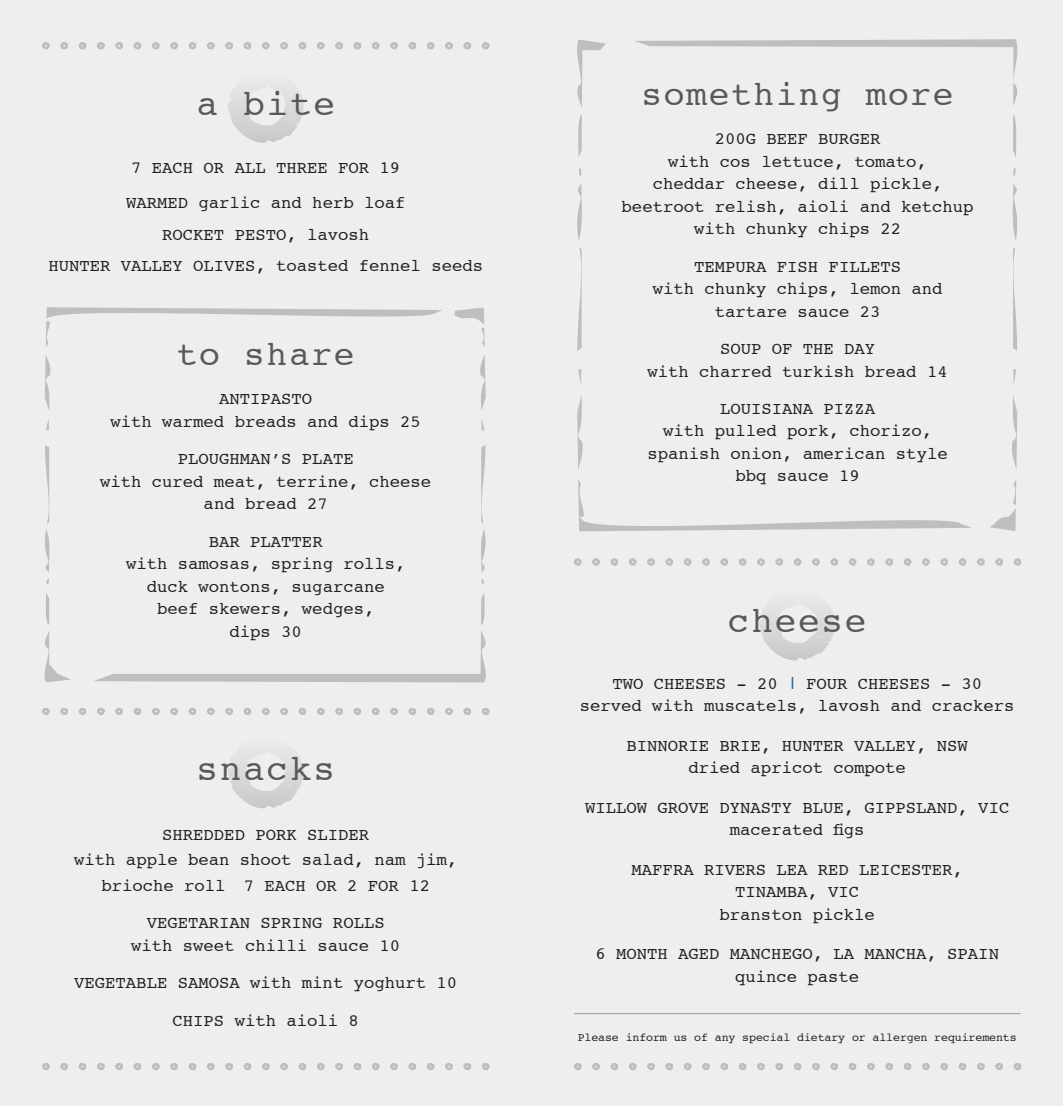
<style>
.page{position:relative;width:1063px;height:1106px;background:#eeeeef}
.page>*{position:absolute;margin:0;border:0;box-sizing:border-box;transform-origin:0 0}
.t1{font:36px "Courier";letter-spacing:.05em;color:#58595b}
.t2{font:34.5px "Courier";letter-spacing:.05em;color:#58595b}
.t3{font:17.25px/22.5px "Courier";color:#231f20;text-align:center}
.t4{font:11.7px "Courier";letter-spacing:-.01em;color:#231f20}
.s1{font-family:"Brandon Grotesque";color:#0067b1}
</style>
<div class="page">
<svg style="left:577px;top:39px;width:44px;height:493px"></svg>
<svg style="left:621px;top:39px;width:397px;height:492px"></svg>
<svg style="left:228px;top:89px;width:76px;height:54px"></svg>
<svg style="left:228px;top:755px;width:76px;height:54px"></svg>
<svg style="left:759px;top:607px;width:76px;height:54px"></svg>
<svg style="left:42px;top:42px;width:8px;height:8px"></svg>
<svg style="left:60px;top:42px;width:8px;height:8px"></svg>
<svg style="left:78px;top:42px;width:9px;height:8px"></svg>
<svg style="left:97px;top:42px;width:8px;height:8px"></svg>
<svg style="left:115px;top:42px;width:8px;height:8px"></svg>
<svg style="left:133px;top:42px;width:9px;height:8px"></svg>
<svg style="left:152px;top:42px;width:8px;height:8px"></svg>
<svg style="left:170px;top:42px;width:8px;height:8px"></svg>
<svg style="left:188px;top:42px;width:9px;height:8px"></svg>
<svg style="left:207px;top:42px;width:8px;height:8px"></svg>
<svg style="left:225px;top:42px;width:8px;height:8px"></svg>
<svg style="left:243px;top:42px;width:9px;height:8px"></svg>
<svg style="left:262px;top:42px;width:8px;height:8px"></svg>
<svg style="left:280px;top:42px;width:8px;height:8px"></svg>
<svg style="left:298px;top:42px;width:8px;height:8px"></svg>
<svg style="left:317px;top:42px;width:8px;height:8px"></svg>
<svg style="left:335px;top:42px;width:8px;height:8px"></svg>
<svg style="left:353px;top:42px;width:8px;height:8px"></svg>
<svg style="left:372px;top:42px;width:8px;height:8px"></svg>
<svg style="left:390px;top:42px;width:8px;height:8px"></svg>
<svg style="left:408px;top:42px;width:8px;height:8px"></svg>
<svg style="left:427px;top:42px;width:8px;height:8px"></svg>
<svg style="left:445px;top:42px;width:8px;height:8px"></svg>
<svg style="left:463px;top:42px;width:8px;height:8px"></svg>
<svg style="left:482px;top:42px;width:8px;height:8px"></svg>
<svg style="left:42px;top:707px;width:8px;height:8px"></svg>
<svg style="left:60px;top:708px;width:8px;height:7px"></svg>
<svg style="left:78px;top:707px;width:9px;height:8px"></svg>
<svg style="left:97px;top:707px;width:8px;height:8px"></svg>
<svg style="left:115px;top:708px;width:8px;height:7px"></svg>
<svg style="left:133px;top:707px;width:9px;height:8px"></svg>
<svg style="left:152px;top:707px;width:8px;height:8px"></svg>
<svg style="left:170px;top:708px;width:8px;height:7px"></svg>
<svg style="left:188px;top:707px;width:9px;height:8px"></svg>
<svg style="left:207px;top:707px;width:8px;height:8px"></svg>
<svg style="left:225px;top:708px;width:8px;height:7px"></svg>
<svg style="left:243px;top:708px;width:8px;height:7px"></svg>
<svg style="left:262px;top:707px;width:8px;height:8px"></svg>
<svg style="left:280px;top:708px;width:8px;height:7px"></svg>
<svg style="left:298px;top:708px;width:8px;height:7px"></svg>
<svg style="left:317px;top:707px;width:8px;height:8px"></svg>
<svg style="left:335px;top:708px;width:8px;height:7px"></svg>
<svg style="left:353px;top:708px;width:8px;height:7px"></svg>
<svg style="left:372px;top:707px;width:8px;height:8px"></svg>
<svg style="left:390px;top:708px;width:8px;height:7px"></svg>
<svg style="left:408px;top:708px;width:8px;height:7px"></svg>
<svg style="left:427px;top:707px;width:8px;height:8px"></svg>
<svg style="left:445px;top:708px;width:8px;height:7px"></svg>
<svg style="left:463px;top:708px;width:8px;height:7px"></svg>
<svg style="left:482px;top:707px;width:8px;height:8px"></svg>
<svg style="left:42px;top:1063px;width:8px;height:8px"></svg>
<svg style="left:60px;top:1063px;width:8px;height:8px"></svg>
<svg style="left:78px;top:1063px;width:9px;height:8px"></svg>
<svg style="left:97px;top:1063px;width:8px;height:8px"></svg>
<svg style="left:115px;top:1063px;width:8px;height:8px"></svg>
<svg style="left:133px;top:1063px;width:9px;height:8px"></svg>
<svg style="left:152px;top:1063px;width:8px;height:8px"></svg>
<svg style="left:170px;top:1063px;width:8px;height:8px"></svg>
<svg style="left:188px;top:1063px;width:9px;height:8px"></svg>
<svg style="left:207px;top:1063px;width:8px;height:8px"></svg>
<svg style="left:225px;top:1063px;width:8px;height:7px"></svg>
<svg style="left:243px;top:1063px;width:9px;height:8px"></svg>
<svg style="left:262px;top:1063px;width:8px;height:8px"></svg>
<svg style="left:280px;top:1063px;width:8px;height:7px"></svg>
<svg style="left:298px;top:1063px;width:8px;height:8px"></svg>
<svg style="left:317px;top:1063px;width:8px;height:8px"></svg>
<svg style="left:335px;top:1063px;width:8px;height:7px"></svg>
<svg style="left:353px;top:1063px;width:8px;height:8px"></svg>
<svg style="left:372px;top:1063px;width:8px;height:8px"></svg>
<svg style="left:390px;top:1063px;width:8px;height:7px"></svg>
<svg style="left:408px;top:1063px;width:8px;height:8px"></svg>
<svg style="left:427px;top:1063px;width:8px;height:8px"></svg>
<svg style="left:445px;top:1063px;width:8px;height:7px"></svg>
<svg style="left:463px;top:1063px;width:8px;height:8px"></svg>
<svg style="left:482px;top:1063px;width:8px;height:8px"></svg>
<svg style="left:574px;top:1063px;width:8px;height:8px"></svg>
<svg style="left:592px;top:1063px;width:8px;height:7px"></svg>
<svg style="left:610px;top:1063px;width:8px;height:8px"></svg>
<svg style="left:629px;top:1063px;width:8px;height:8px"></svg>
<svg style="left:647px;top:1063px;width:8px;height:7px"></svg>
<svg style="left:665px;top:1063px;width:8px;height:8px"></svg>
<svg style="left:684px;top:1063px;width:8px;height:8px"></svg>
<svg style="left:702px;top:1063px;width:8px;height:8px"></svg>
<svg style="left:720px;top:1063px;width:8px;height:8px"></svg>
<svg style="left:739px;top:1063px;width:8px;height:8px"></svg>
<svg style="left:757px;top:1063px;width:8px;height:8px"></svg>
<svg style="left:775px;top:1063px;width:8px;height:8px"></svg>
<svg style="left:794px;top:1063px;width:8px;height:8px"></svg>
<svg style="left:812px;top:1063px;width:8px;height:8px"></svg>
<svg style="left:830px;top:1063px;width:8px;height:8px"></svg>
<svg style="left:849px;top:1063px;width:8px;height:8px"></svg>
<svg style="left:867px;top:1063px;width:8px;height:8px"></svg>
<svg style="left:885px;top:1063px;width:8px;height:8px"></svg>
<svg style="left:904px;top:1063px;width:8px;height:8px"></svg>
<svg style="left:922px;top:1063px;width:8px;height:8px"></svg>
<svg style="left:940px;top:1063px;width:8px;height:8px"></svg>
<svg style="left:958px;top:1063px;width:9px;height:8px"></svg>
<svg style="left:977px;top:1063px;width:8px;height:8px"></svg>
<svg style="left:995px;top:1063px;width:8px;height:8px"></svg>
<svg style="left:1013px;top:1063px;width:9px;height:8px"></svg>
<svg style="left:574px;top:558px;width:8px;height:8px"></svg>
<svg style="left:592px;top:558px;width:8px;height:8px"></svg>
<svg style="left:610px;top:558px;width:8px;height:8px"></svg>
<svg style="left:629px;top:558px;width:8px;height:8px"></svg>
<svg style="left:647px;top:558px;width:8px;height:8px"></svg>
<svg style="left:665px;top:558px;width:8px;height:8px"></svg>
<svg style="left:684px;top:558px;width:8px;height:8px"></svg>
<svg style="left:702px;top:558px;width:8px;height:8px"></svg>
<svg style="left:720px;top:558px;width:8px;height:8px"></svg>
<svg style="left:739px;top:558px;width:8px;height:8px"></svg>
<svg style="left:757px;top:558px;width:8px;height:8px"></svg>
<svg style="left:775px;top:558px;width:8px;height:8px"></svg>
<svg style="left:794px;top:558px;width:8px;height:8px"></svg>
<svg style="left:812px;top:558px;width:8px;height:8px"></svg>
<svg style="left:830px;top:558px;width:8px;height:8px"></svg>
<svg style="left:849px;top:558px;width:8px;height:8px"></svg>
<svg style="left:867px;top:558px;width:8px;height:8px"></svg>
<svg style="left:885px;top:558px;width:8px;height:8px"></svg>
<svg style="left:903px;top:558px;width:9px;height:8px"></svg>
<svg style="left:922px;top:558px;width:8px;height:8px"></svg>
<svg style="left:940px;top:558px;width:8px;height:8px"></svg>
<svg style="left:958px;top:558px;width:9px;height:8px"></svg>
<svg style="left:977px;top:558px;width:8px;height:8px"></svg>
<svg style="left:995px;top:558px;width:8px;height:8px"></svg>
<svg style="left:1013px;top:558px;width:9px;height:8px"></svg>
<svg style="left:44px;top:307px;width:37px;height:375px"></svg>
<svg style="left:81px;top:307px;width:405px;height:376px"></svg>
<hr style="left:574px;top:1013px;width:446px;height:1px;background:#949698">
<h1 class="t1" style="left:196px;top:75px;width:140px">a bite</h1>
<p class="t3" style="left:126px;top:149px;width:281px;line-height:35.7px;text-align:left">7 each or all three for 19<br>Warmed garlic and herb loaf</p>
<p class="t3" style="left:48px;top:218px;width:436px;line-height:31.5px">Rocket pesto, lavosh<br>Hunter valley olives, toasted fennel seeds</p>
<h2 class="t2" style="left:177px;top:327px;width:179px">to share</h2>
<p class="t3" style="left:110px;top:387px;width:312px">antipasto<br>with warmed breads and dips 25</p>
<p class="t3" style="left:100px;top:447px;width:333px">ploughman’s plate<br>with cured meat, terrine, cheese and bread 27</p>
<p class="t3" style="left:126px;top:529px;width:281px">bar platter<br>with samosas, spring rolls, duck wontons, sugarcane beef skewers, wedges,<br>dips 30</p>
<h1 class="t1" style="left:196px;top:741px;width:140px">snacks</h1>
<p class="t3" style="left:74px;top:821px;width:384px;line-height:25.5px">shredded pork slider<br>with apple bean shoot salad, nam jim, brioche roll 7 each or 2 for 12</p>
<p class="t3" style="left:131px;top:911px;width:271px">vegetarian spring rolls with sweet chilli sauce 10</p>
<p class="t3" style="left:74px;top:963px;width:384px;line-height:37.3px">vegetable samosa with mint yoghurt 10 chips with aioli 8</p>
<h2 class="t2" style="left:641px;top:67px;width:314px">something more</h2>
<p class="t3" style="left:622px;top:127px;width:353px">200g beef burger<br>with cos lettuce, tomato,<br>cheddar cheese, dill pickle, beetroot relish, aioli and ketchup with chunky chips 22</p>
<p class="t3" style="left:653px;top:254px;width:291px">tempura fish fillets<br>with chunky chips, lemon and tartare sauce 23</p>
<p class="t3" style="left:648px;top:337px;width:302px">soup of the day<br>with charred turkish bread 14</p>
<p class="t3" style="left:648px;top:397px;width:302px">louisiana pizza<br>with pulled pork, chorizo, spanish onion, american style bbq sauce 19</p>
<h1 class="t1" style="left:728px;top:593px;width:140px">cheese</h1>
<p class="t3" style="left:580px;top:671px;width:436px">two cheeses - 20 <span class="s1">I</span> four cheeses - 30 served with muscatels, lavosh and crackers</p>
<p class="t3" style="left:626px;top:733px;width:343px">binnorie brie, hunter valley, nsw dried apricot compote</p>
<p class="t3" style="left:585px;top:795px;width:426px">willow grove dynasty blue, gippsland, vic macerated figs</p>
<p class="t3" style="left:632px;top:857px;width:333px">maffra rivers lea red leicester, tinamba, vic<br>branston pickle</p>
<p class="t3" style="left:595px;top:942px;width:405px">6 Month Aged Manchego, LA mancha, spain quince paste</p>
<p class="t4" style="left:578px;top:1027px;width:441px">Please inform us of any special dietary or allergen requirements</p>
</div>
